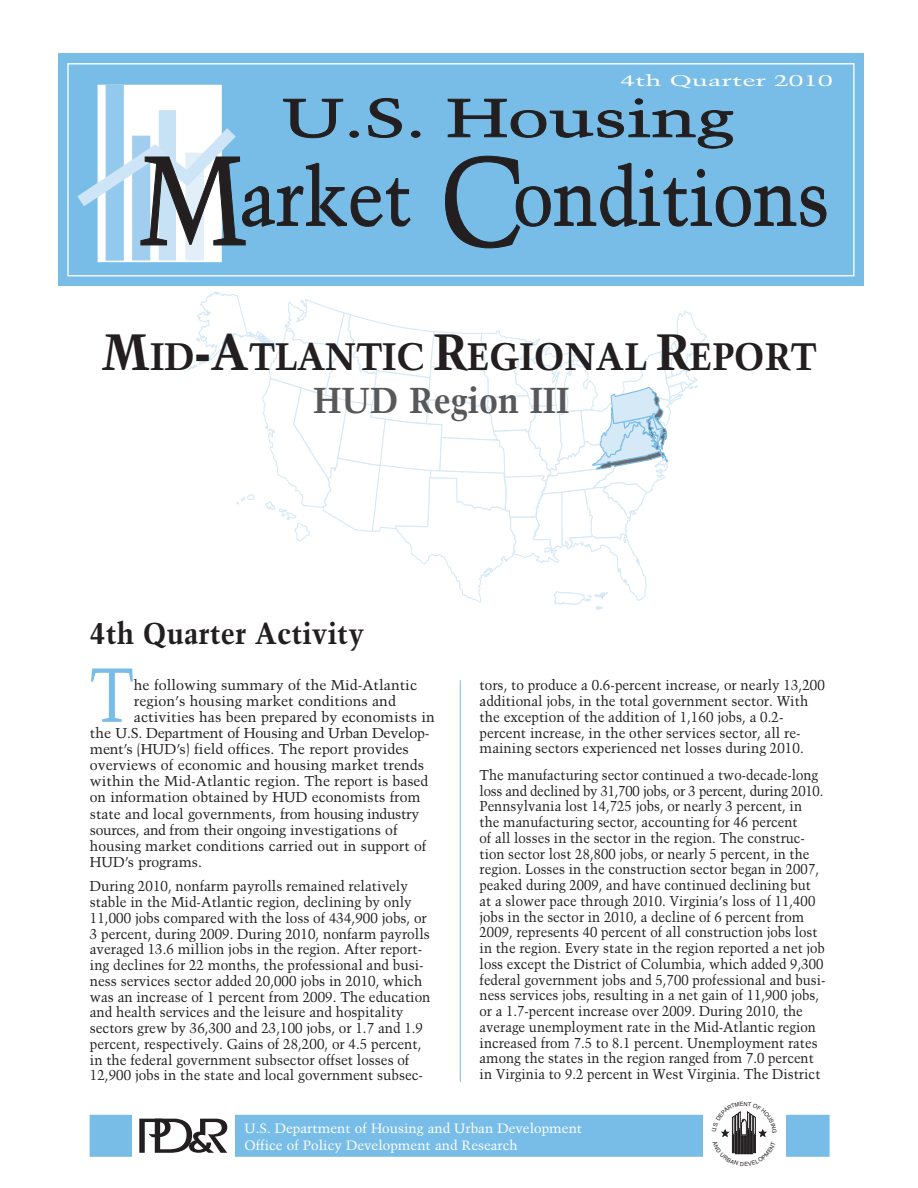
<style>
.page{position:relative;width:918px;height:1188px;background:#fff}
.page>*{position:absolute;margin:0;border:0;box-sizing:border-box;transform-origin:0 0}
.t1{font:76.35px "Trump Mediaeval";color:#78bde8;scale:.8 1}
.t2{font:700 38.25px "Trump Mediaeval";letter-spacing:-.015em;color:#231f20}
.t3{font:700 36px "Trump Mediaeval";color:#57585a;scale:.95 1}
.t4{font:700 30px "Trump Mediaeval";color:#231f20;scale:.95 1}
.t5{font:15.3px "Trump Mediaeval";color:#fff;scale:1.73 1}
.t6{font:14.25px/15.8px "Trump Mediaeval";color:#231f20;scale:.93 1}
.t7{font:14.25px/15.8px "Trump Mediaeval";color:#231f20;scale:.95 1}
.t8{font:14.25px "Trump Mediaeval";color:#231f20}
.t9{font:14.25px "Trump Mediaeval";letter-spacing:-.02em;color:#231f20}
.t10{font:13.5px/16.2px "Trump Mediaeval";color:#fff}
.s1{font-size:51px}
</style>
<div class="page">
<svg style="left:188px;top:291px;width:519px;height:319px"></svg>
<hr style="left:460px;top:680px;width:1px;height:402px;background:#78bde8">
<div style="left:90px;top:1115px;width:740px;height:42px;background:#78bde8;border:2px solid #78bde8"></div>
<div style="left:132px;top:1099px;width:103px;height:75px;background:#fff"></div>
<div style="left:703px;top:1101px;width:82px;height:73px;background:#fff"></div>
<svg style="left:139px;top:1119px;width:88px;height:34px"></svg>
<div style="left:58px;top:54px;width:806px;height:232px;background:#78bde8"></div>
<div style="left:98px;top:85px;width:124px;height:177px;background:#fff;border:1px solid #fff"></div>
<div style="left:67px;top:63px;width:788px;height:213px;border:1px solid #fff"></div>
<div style="left:106px;top:85px;width:18px;height:176px;background:#93c9ec;border:1px solid #93c9ec"></div>
<div style="left:132px;top:136px;width:18px;height:124px;background:#a1ceee;border:1px solid #a1ceee"></div>
<div style="left:159px;top:110px;width:17px;height:150px;background:#c8e2f5"></div>
<div style="left:185px;top:153px;width:19px;height:107px;background:#e2eff9"></div>
<div style="left:411px;top:131px;width:9px;height:6px;background:#231f20;border-radius:50%"></div>
<div style="left:411px;top:131px;width:9px;height:7px;border:1px solid #231f20;border-radius:50%"></div>
<svg style="left:447px;top:98px;width:287px;height:51px"></svg>
<svg style="left:445px;top:155px;width:382px;height:94px"></svg>
<svg style="left:67px;top:98px;width:344px;height:148px"></svg>
<svg style="left:721px;top:1111px;width:46px;height:44px"></svg>
<p class="t5" style="left:621px;top:72px;width:124px">4th Quarter 2010</p>
<p class="t2" style="left:101px;top:333px;width:717px"><span class="s1">M</span>ID<span class="s1">-A</span>TLANTIC <span class="s1">R</span>EGIONAL <span class="s1">R</span>EPORT</p>
<p class="t3" style="left:313px;top:378px;width:271px">HUD Region III</p>
<p class="t4" style="left:90px;top:615px;width:290px">4th Quarter Activity</p>
<p class="t1" style="left:90px;top:649px;width:57px">T</p>
<p class="t8" style="left:134px;top:676px;width:285px">he following summary of the Mid-Atlantic</p>
<p class="t8" style="left:134px;top:692px;width:263px">region’s housing market conditions and</p>
<p class="t8" style="left:134px;top:708px;width:302px">activities has been prepared by economists in</p>
<p class="t9" style="left:90px;top:724px;width:339px">the U.S. Department of Housing and Urban Develop-</p>
<p class="t8" style="left:90px;top:740px;width:321px">ment’s (HUD’s) field offices. The report provides</p>
<p class="t8" style="left:90px;top:757px;width:336px">overviews of economic and housing market trends</p>
<p class="t8" style="left:90px;top:773px;width:340px">within the Mid-Atlantic region. The report is based</p>
<p class="t8" style="left:90px;top:789px;width:332px">on information obtained by HUD economists from</p>
<p class="t8" style="left:90px;top:805px;width:331px">state and local governments, from housing industry</p>
<p class="t9" style="left:90px;top:821px;width:309px">sources, and from their ongoing investigations of</p>
<p class="t8" style="left:90px;top:837px;width:338px">housing market conditions carried out in support of</p>
<p class="t8" style="left:90px;top:853px;width:114px">HUD’s programs.</p>
<p class="t7" style="left:90px;top:878px;width:360px">During 2010, nonfarm payrolls remained relatively stable in the Mid-Atlantic region, declining by only 11,000 jobs compared with the loss of 434,900 jobs, or 3 percent, during 2009. During 2010, nonfarm payrolls averaged 13.6 million jobs in the region. After report&shy;ing declines for 22 months, the professional and busi&shy;ness services sector added 20,000 jobs in 2010, which was an increase of 1 percent from 2009. The education and health services and the leisure and hospitality sectors grew by 36,300 and 23,100 jobs, or 1.7 and 1.9 percent, respectively. Gains of 28,200, or 4.5 percent, in the federal government subsector offset losses of 12,900 jobs in the state and local government subsec-</p>
<p class="t7" style="left:480px;top:677px;width:365px">tors, to produce a 0.6-percent increase, or nearly 13,200 additional jobs, in the total government sector. With the exception of the addition of 1,160 jobs, a 0.2- percent increase, in the other services sector, all re&shy;maining sectors experienced net losses during 2010.</p>
<p class="t6" style="left:480px;top:767px;width:374px">The manufacturing sector continued a two-decade-long loss and declined by 31,700 jobs, or 3 percent, during 2010.<br>Pennsylvania lost 14,725 jobs, or nearly 3 percent, in<br>the manufacturing sector, accounting for 46 percent<br>of all losses in the sector in the region. The construc&shy;tion sector lost 28,800 jobs, or nearly 5 percent, in the region. Losses in the construction sector began in 2007, peaked during 2009, and have continued declining but at a slower pace through 2010. Virginia’s loss of 11,400 jobs in the sector in 2010, a decline of 6 percent from 2009, represents 40 percent of all construction jobs lost in the region. Every state in the region reported a net job loss except the District of Columbia, which added 9,300 federal government jobs and 5,700 professional and busi&shy;ness services jobs, resulting in a net gain of 11,900 jobs, or a 1.7-percent increase over 2009. During 2010, the average unemployment rate in the Mid-Atlantic region increased from 7.5 to 8.1 percent. Unemployment rates among the states in the region ranged from 7.0 percent in Virginia to 9.2 percent in West Virginia. The District</p>
<p class="t10" style="left:244px;top:1120px;width:339px">U.S. Department of Housing and Urban Development<br>Office of Policy Development and Research</p>
</div>
